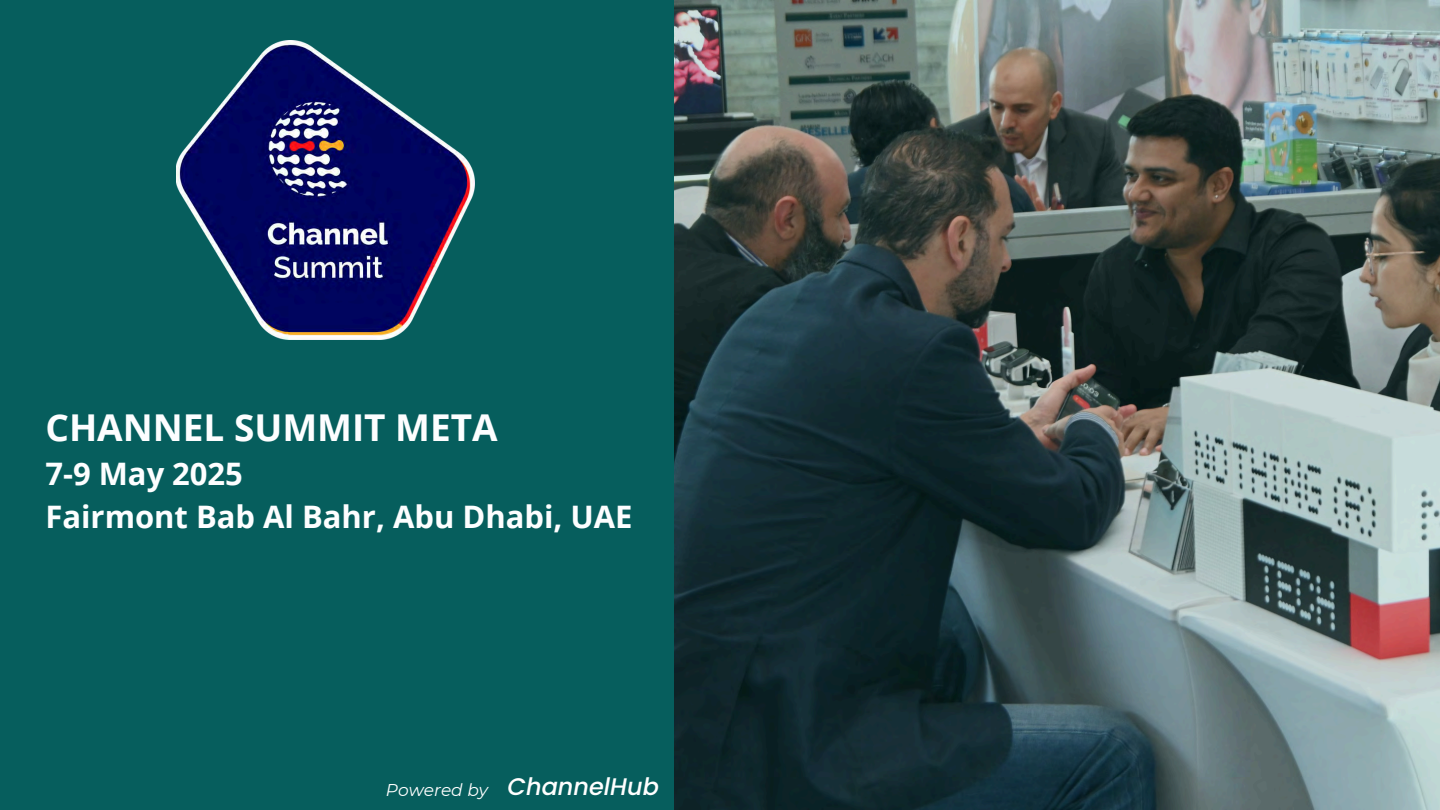
<style>
.page{position:relative;width:1440px;height:810px;background:#065e5d}
.page>*{position:absolute;margin:0;border:0;box-sizing:border-box;transform-origin:0 0}
.t1{font:700 37px "Open Sans";color:#fdfeff}
.t2{font:700 31px/42.8px "Open Sans";color:#fdfeff}
.t3{font:italic 500 24px "Poppins";color:#fff}
.t4{font:italic 17.1px "Montserrat";color:#fff}
</style>
<div class="page">
<img style="left:675px;top:0;width:765px;height:810px">
<img style="left:176px;top:41px;width:299px;height:299px">
<p class="t1" style="left:45px;top:402px;width:454px">CHANNEL SUMMIT META</p>
<p class="t2" style="left:45px;top:452px;width:589px">7-9 May 2025<br>Fairmont Bab Al Bahr, Abu Dhabi, UAE</p>
<p class="t4" style="left:386px;top:779px;width:104px">Powered by</p>
<h1 class="t3" style="left:508px;top:770px;width:153px">ChannelHub</h1>
</div>
